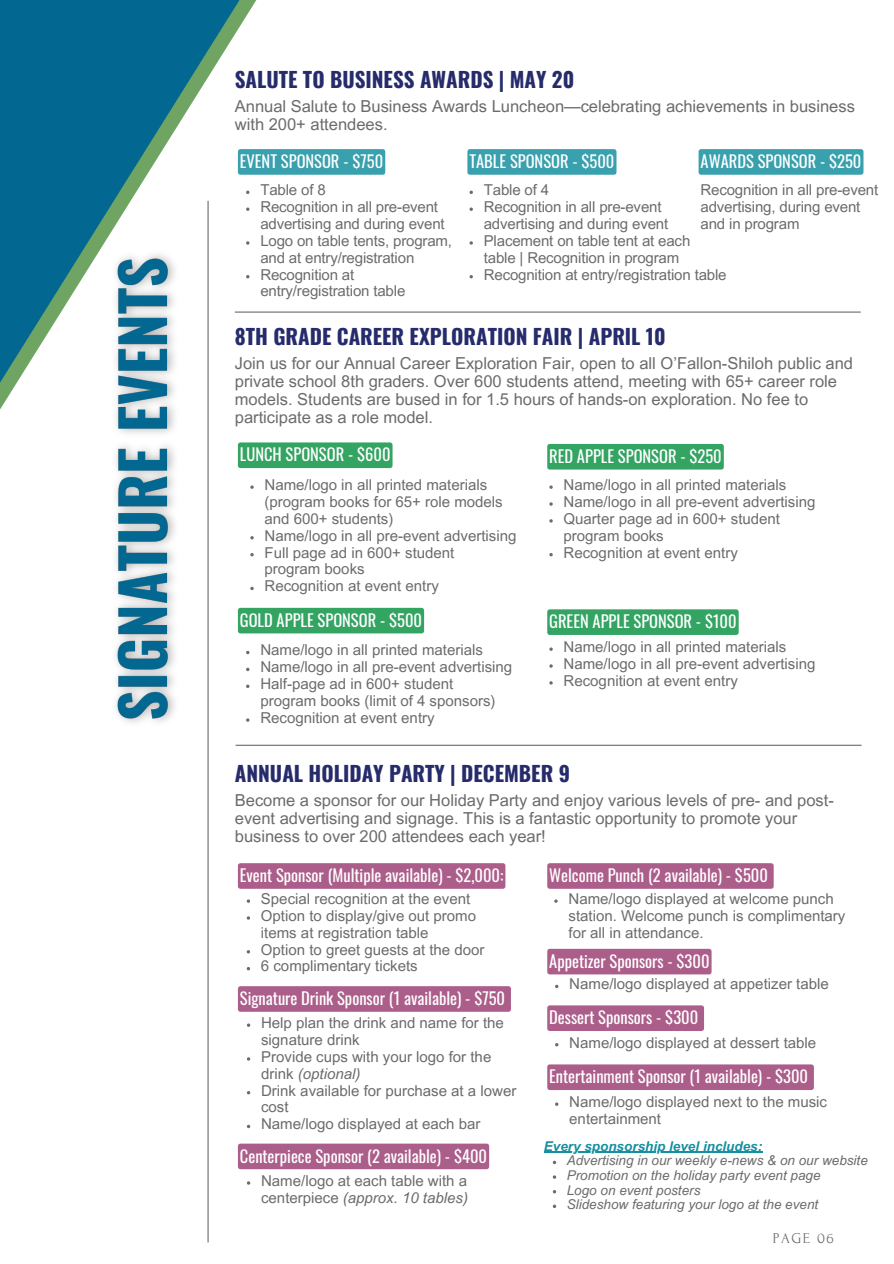
<style>
.page{position:relative;width:894px;height:1264px;background:#fff}
.page>*{position:absolute;margin:0;border:0;box-sizing:border-box;transform-origin:0 0}
.t1{font:700 21px "Oswald";color:#262b6c}
.t2{font:16.5px/18px "Arial MT Pro";color:#6b6b6b}
.t3{font:16.5px "Oswald";color:#fff}
.t4{font:15px/16.8px "Arial MT Pro";color:#6b6b6b}
.t5{font:15px "Forum";letter-spacing:.1em;color:#6b6b6b}
.t6{font:italic 13.5px "Arial MT Pro";color:#6b6b6b}
.t7{font:italic 700 13.5px "Arial MT Pro";color:#168fa0}
.s1{font-style:italic}
</style>
<div class="page">
<img style="left:115px;top:481px;width:60px;height:242px">
<hr style="left:207px;top:201px;width:1px;height:1041px;background:#6b6b6b">
<svg style="left:116px;top:312px;width:306px;height:169px"></svg>
<svg style="left:0;top:0;width:415px;height:466px"></svg>
<svg style="left:238px;top:149px;width:147px;height:26px;background:#3ca1af"></svg>
<svg style="left:246px;top:207px;width:3px;height:4px"></svg>
<svg style="left:246px;top:241px;width:3px;height:4px"></svg>
<div style="left:467px;top:149px;width:149px;height:26px;background:#39a0ae;border-radius:3px"></div>
<svg style="left:469px;top:191px;width:4px;height:3px"></svg>
<svg style="left:469px;top:207px;width:4px;height:4px"></svg>
<svg style="left:469px;top:241px;width:4px;height:4px"></svg>
<div style="left:238px;top:442px;width:154px;height:26px;background:#34a463;border-radius:3px"></div>
<svg style="left:250px;top:485px;width:4px;height:4px"></svg>
<svg style="left:250px;top:536px;width:4px;height:3px"></svg>
<svg style="left:250px;top:553px;width:4px;height:3px"></svg>
<svg style="left:250px;top:586px;width:4px;height:4px"></svg>
<div style="left:547px;top:444px;width:176px;height:25px;background:#34a463;border-radius:3px"></div>
<div style="left:238px;top:608px;width:186px;height:25px;background:#34a463;border-radius:3px"></div>
<div style="left:547px;top:609px;width:191px;height:26px;background:#34a463;border-radius:3px"></div>
<div style="left:238px;top:863px;width:267px;height:25px;background:#ac5e8b;border-radius:3px"></div>
<div style="left:547px;top:863px;width:226px;height:25px;background:#ac5e8b;border-radius:3px"></div>
<div style="left:238px;top:986px;width:273px;height:25px;background:#ac5e8b;border-radius:3px"></div>
<div style="left:547px;top:948px;width:164px;height:26px;background:#ac5e8b;border-radius:3px"></div>
<div style="left:547px;top:1005px;width:156px;height:26px;background:#ac5e8b;border-radius:3px"></div>
<div style="left:547px;top:1064px;width:266px;height:26px;background:#ac5e8b;border-radius:3px"></div>
<div style="left:238px;top:1143px;width:251px;height:26px;background:#ac5e8b;border-radius:3px"></div>
<hr style="left:543px;top:1151px;width:219px;height:1px;background:#168fa0">
<div style="left:698px;top:149px;width:165px;height:26px;background:#39a0ae;border-radius:3px"></div>
<hr style="left:235px;top:744px;width:626px;height:1px;background:#6b6b6b">
<hr style="left:235px;top:311px;width:625px;height:1px;background:#6b6b6b">
<h1 class="t1" style="left:235px;top:63px;width:341px">SALUTE TO BUSINESS AWARDS | MAY 20</h1>
<p class="t2" style="left:235px;top:99px;width:621px">Annual Salute to Business Awards Luncheon—celebrating achievements in business with 200+ attendees.</p>
<p class="t3" style="left:240px;top:148px;width:145px">EVENT SPONSOR - $750</p>
<p class="t4" style="left:260px;top:183px;width:67px">Table of 8</p>
<h3 class="t4" style="left:260px;top:200px;width:186px">Recognition in all pre-event advertising and during event</h3>
<h3 class="t4" style="left:260px;top:234px;width:193px">Logo on table tents, program, and at entry/registration</h3>
<h3 class="t4" style="left:260px;top:268px;width:146px">Recognition at entry/registration table</h3>
<h3 class="t3" style="left:469px;top:148px;width:146px">TABLE SPONSOR - $500</h3>
<p class="t4" style="left:483px;top:183px;width:67px">Table of 4</p>
<p class="t4" style="left:483px;top:200px;width:186px">Recognition in all pre-event advertising and during event</p>
<p class="t4" style="left:483px;top:234px;width:208px">Placement on table tent at each table | Recognition in program</p>
<p class="t4" style="left:483px;top:268px;width:244px">Recognition at entry/registration table</p>
<h5 class="t3" style="left:700px;top:148px;width:162px">AWARDS SPONSOR - $250</h5>
<p class="t4" style="left:700px;top:183px;width:179px">Recognition in all pre-event advertising, during event and in program</p>
<h1 class="t1" style="left:235px;top:320px;width:432px">8TH GRADE CAREER EXPLORATION FAIR | APRIL 10</h1>
<p class="t2" style="left:235px;top:356px;width:619px">Join us for our Annual Career Exploration Fair, open to all O’Fallon-Shiloh public and private school 8th graders. Over 600 students attend, meeting with 65+ career role models. Students are bused in for 1.5 hours of hands-on exploration. No fee to participate as a role model.</p>
<p class="t3" style="left:240px;top:442px;width:152px">LUNCH SPONSOR - $600</p>
<p class="t4" style="left:264px;top:478px;width:239px">Name/logo in all printed materials (program books for 65+ role models and 600+ students)</p>
<p class="t4" style="left:264px;top:529px;width:253px">Name/logo in all pre-event advertising</p>
<p class="t4" style="left:264px;top:545px;width:191px">Full page ad in 600+ student program books</p>
<h4 class="t4" style="left:264px;top:579px;width:176px">Recognition at event entry</h4>
<p class="t3" style="left:549px;top:443px;width:174px">RED APPLE SPONSOR - $250</p>
<p class="t4" style="left:563px;top:478px;width:224px">Name/logo in all printed materials</p>
<h3 class="t4" style="left:563px;top:495px;width:253px">Name/logo in all pre-event advertising</h3>
<p class="t4" style="left:563px;top:512px;width:218px">Quarter page ad in 600+ student program books</p>
<p class="t4" style="left:563px;top:545px;width:176px">Recognition at event entry</p>
<p class="t3" style="left:240px;top:607px;width:184px">GOLD APPLE SPONSOR - $500</p>
<p class="t4" style="left:260px;top:643px;width:224px">Name/logo in all printed materials</p>
<p class="t4" style="left:260px;top:660px;width:253px">Name/logo in all pre-event advertising</p>
<p class="t4" style="left:260px;top:677px;width:236px">Half-page ad in 600+ student program books (limit of 4 sponsors)</p>
<p class="t4" style="left:260px;top:711px;width:176px">Recognition at event entry</p>
<p class="t3" style="left:549px;top:608px;width:189px">GREEN APPLE SPONSOR - $100</p>
<h3 class="t4" style="left:563px;top:640px;width:224px">Name/logo in all printed materials</h3>
<h3 class="t4" style="left:563px;top:657px;width:253px">Name/logo in all pre-event advertising</h3>
<p class="t4" style="left:563px;top:674px;width:176px">Recognition at event entry</p>
<h1 class="t1" style="left:235px;top:757px;width:336px">ANNUAL HOLIDAY PARTY | DECEMBER 9</h1>
<p class="t2" style="left:235px;top:793px;width:600px">Become a sponsor for our Holiday Party and enjoy various levels of pre- and post&shy;event advertising and signage. This is a fantastic opportunity to promote your business to over 200 attendees each year!</p>
<p class="t3" style="left:240px;top:862px;width:265px">Event Sponsor (Multiple available) - $2,000:</p>
<p class="t4" style="left:261px;top:892px;width:211px">Special recognition at the event</p>
<p class="t4" style="left:261px;top:909px;width:217px">Option to display/give out promo items at registration table</p>
<p class="t4" style="left:261px;top:942px;width:225px">Option to greet guests at the door</p>
<p class="t4" style="left:261px;top:959px;width:158px">6 complimentary tickets</p>
<p class="t3" style="left:549px;top:862px;width:220px">Welcome Punch (2 available) - $500</p>
<p class="t4" style="left:568px;top:892px;width:278px">Name/logo displayed at welcome punch station. Welcome punch is complimentary for all in attendance.</p>
<p class="t3" style="left:549px;top:948px;width:162px">Appetizer Sponsors - $300</p>
<p class="t4" style="left:569px;top:977px;width:261px">Name/logo displayed at appetizer table</p>
<h4 class="t3" style="left:549px;top:1004px;width:150px">Dessert Sponsors - $300</h4>
<p class="t4" style="left:569px;top:1035px;width:248px">Name/logo displayed at dessert table</p>
<h4 class="t3" style="left:549px;top:1063px;width:260px">Entertainment Sponsor (1 available) - $300</h4>
<h4 class="t4" style="left:569px;top:1095px;width:259px">Name/logo displayed next to the music entertainment</h4>
<h4 class="t3" style="left:240px;top:985px;width:267px">Signature Drink Sponsor (1 available) - $750</h4>
<h4 class="t4" style="left:261px;top:1016px;width:244px">Help plan the drink and name for the signature drink</h4>
<p class="t4" style="left:261px;top:1049px;width:232px">Provide cups with your logo for the drink <span class="s1">(optional)</span></p>
<p class="t4" style="left:261px;top:1083px;width:256px">Drink available for purchase at a lower cost</p>
<p class="t4" style="left:261px;top:1117px;width:221px">Name/logo displayed at each bar</p>
<p class="t3" style="left:240px;top:1142px;width:249px">Centerpiece Sponsor (2 available) - $400</p>
<p class="t4" style="left:261px;top:1173px;width:208px">Name/logo at each table with a centerpiece <span class="s1">(approx. 10 tables)</span></p>
<p class="t7" style="left:543px;top:1140px;width:220px">Every sponsorship level includes:</p>
<p class="t6" style="left:566px;top:1155px;width:302px">Advertising in our weekly e-news &amp; on our website</p>
<p class="t6" style="left:566px;top:1170px;width:255px">Promotion on the holiday party event page</p>
<h4 class="t6" style="left:566px;top:1184px;width:135px">Logo on event posters</h4>
<p class="t6" style="left:566px;top:1199px;width:253px">Slideshow featuring your logo at the event</p>
<p class="t5" style="left:772px;top:1230px;width:63px">PAGE 06</p>
</div>
